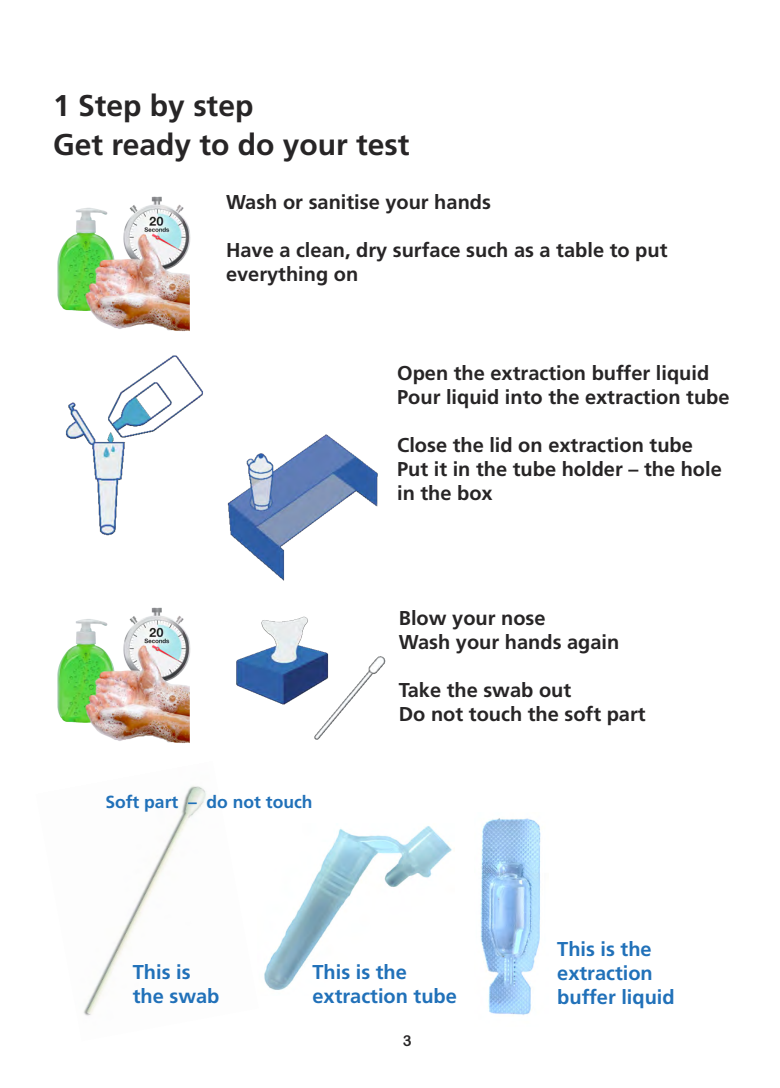
<style>
.page{position:relative;width:780px;height:1088px;background:#fff}
.page>*{position:absolute;margin:0;border:0;box-sizing:border-box;transform-origin:0 0}
.t1{font:700 30px/38.2px "Frutiger LT";color:#272526}
.t2{font:700 20px/24px "Frutiger LT";color:#272526}
.t3{font:700 20px/24px "Frutiger LT";color:#2171b9}
.t4{font:700 17.5px "Frutiger LT";color:#2171b9}
.t5{font:15px "Arial Rounded MT Bold";color:#272526}
</style>
<div class="page">
<img style="left:66px;top:355px;width:137px;height:181px">
<img style="left:227px;top:434px;width:151px;height:141px">
<img style="left:236px;top:575px;width:150px;height:165px">
<img style="left:264px;top:826px;width:188px;height:164px">
<img style="left:480px;top:818px;width:61px;height:197px">
<img style="left:57px;top:607px;width:134px;height:136px">
<img style="left:83px;top:786px;width:123px;height:230px">
<img style="left:57px;top:196px;width:134px;height:136px">
<h1 class="t1" style="left:53px;top:89px;width:358px">1 Step by step<br>Get ready to do your test</h1>
<p class="t2" style="left:226px;top:192px;width:266px">Wash or sanitise your hands</p>
<p class="t2" style="left:226px;top:240px;width:443px">Have a clean, dry surface such as a table to put everything on</p>
<p class="t2" style="left:397px;top:363px;width:334px">Open the extraction buffer liquid<br>Pour liquid into the extraction tube</p>
<p class="t2" style="left:397px;top:435px;width:326px">Close the lid on extraction tube<br>Put it in the tube holder – the hole in the box</p>
<p class="t4" style="left:105px;top:794px;width:209px">Soft part – do not touch</p>
<p class="t2" style="left:399px;top:607px;width:222px">Blow your nose<br>Wash your hands again</p>
<p class="t2" style="left:399px;top:679px;width:248px">Take the swab out<br>Do not touch the soft part</p>
<p class="t3" style="left:133px;top:962px;width:88px">This is the swab</p>
<p class="t3" style="left:312px;top:962px;width:146px">This is the extraction tube</p>
<p class="t5" style="left:403px;top:1032px;width:10px">3</p>
<p class="t3" style="left:557px;top:938px;width:119px">This is the extraction buffer liquid</p>
</div>
